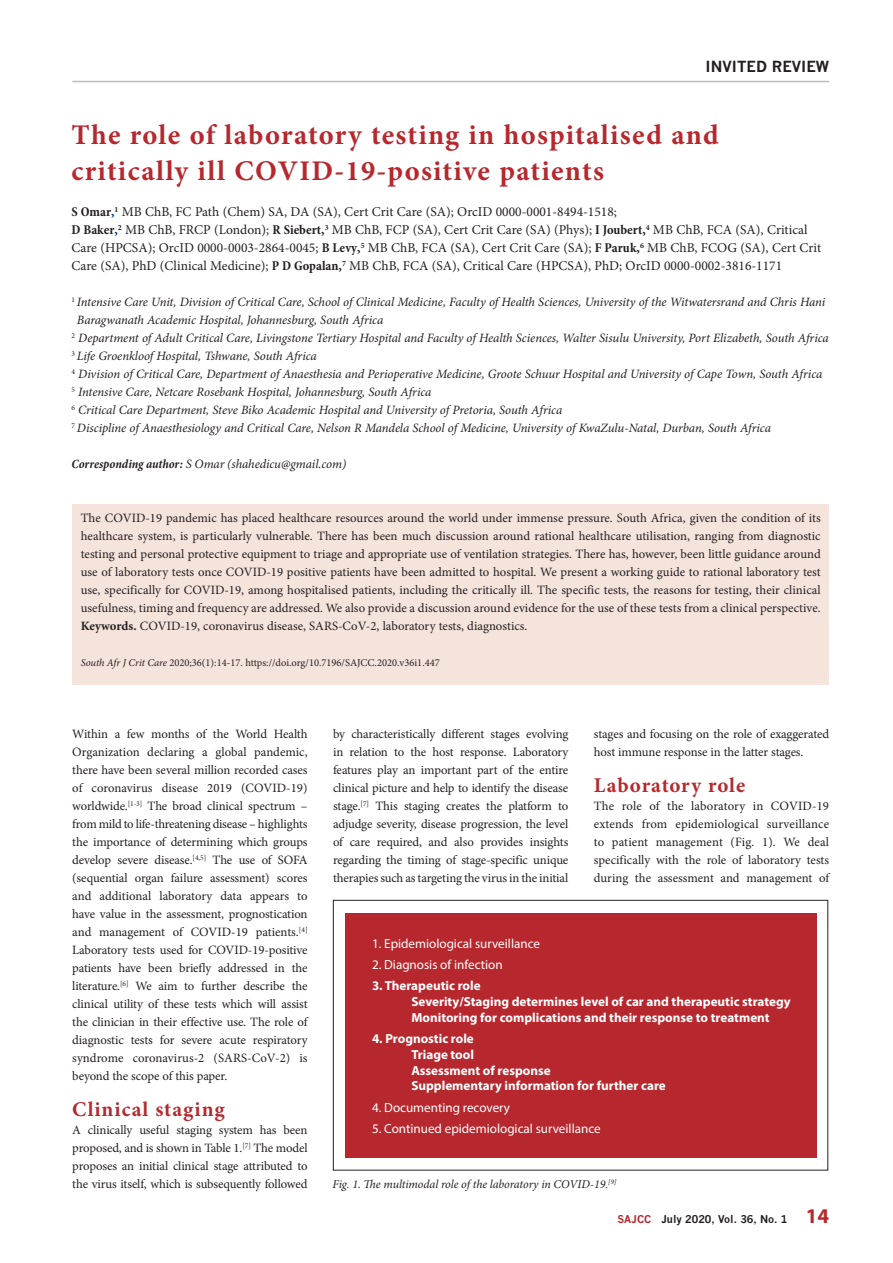
<style>
.page{position:relative;width:893px;height:1263px;background:#fff}
.page>*{position:absolute;margin:0;border:0;box-sizing:border-box;transform-origin:0 0}
.A_HEAD{font:700 28.5px/36px "Minion Pro";letter-spacing:.045em;color:#b7282e}
.B_HEAD{font:700 21px "Minion Pro";letter-spacing:.045em;color:#b7282e}
.t1{font:700 15px "News Gothic";color:#231f20}
.AUTHORS_NAME{font:13.5px/18px "Minion Pro";color:#231f20}
.t2{font:700 13.05px/15.8px "Myriad Pro";color:#fff}
.t3{font:13.05px "Myriad Pro";color:#fff}
.BODY_TEXT_1ST_PARAGR{font:12.75px/18px "Minion Pro";letter-spacing:-.01em;color:#231f20;text-align:justify}
.AUTHORS_DETAILS{font:italic 12.75px/18px "Minion Pro";letter-spacing:-.01em;color:#231f20}
.CORRESPONDING_AUTHOR{font:italic 12.75px "Minion Pro";letter-spacing:-.005em;color:#231f20}
.CAPTIONS{font:italic 12px "Minion Pro";letter-spacing:-.01em;color:#231f20}
.CITELINE{font:10.5px "Minion Pro";color:#231f20}
.t4{font:700 10.5px "News Gothic";color:#231f20}
.s1{font-weight:700;font-stretch:condensed}
.s2{font-weight:700;color:#036}
.s3{font-weight:700}
.s4{font-style:italic}
.s5{color:#b7282e}
.s6{font-family:"Myriad Pro";font-size:21px;color:#b7282e}
</style>
<div class="page">
<hr style="left:72px;top:81px;width:757px;height:1px;background:#bcbdc0">
<div style="left:72px;top:504px;width:757px;height:180px;background:#f5e4dc"></div>
<div style="left:345px;top:913px;width:472px;height:244px;background:#b7282e"></div>
<div style="left:333px;top:900px;width:495px;height:270px;border:1px solid #231f20"></div>
<p class="t1" style="left:706px;top:58px;width:125px">INVITED REVIEW</p>
<h1 class="A_HEAD" style="left:72px;top:117px;width:649px">The role of laboratory testing in hospitalised and critically ill COVID-19-positive patients</h1>
<p class="AUTHORS_NAME" style="left:72px;top:203px;width:751px"><span class="s1">S Omar</span><span class="s2">,</span><sup>1</sup> MB ChB, FC Path (Chem) SA, DA (SA), Cert Crit Care (SA); OrcID 0000-0001-8494-1518;<br><span class="s1">D Baker</span><span class="s2">,</span><sup>2</sup> MB ChB, FRCP (London); <span class="s1">R Siebert</span><span class="s3">,</span><sup>3</sup> MB ChB, FCP (SA), Cert Crit Care (SA) (Phys); <span class="s1">I Joubert</span><span class="s3">,</span><sup>4</sup> MB ChB, FCA (SA), Critical Care (HPCSA); OrcID 0000-0003-2864-0045; <span class="s1">B Levy</span><span class="s3">,</span><sup>5</sup> MB ChB, FCA (SA), Cert Crit Care (SA); <span class="s1">F Paruk</span><span class="s3">,</span><sup>6</sup> MB ChB, FCOG (SA), Cert Crit Care (SA), PhD (Clinical Medicine); <span class="s1">P D Gopalan</span><span class="s3">,</span><sup>7</sup> MB ChB, FCA (SA), Critical Care (HPCSA), PhD; OrcID 0000-0002-3816-1171</p>
<p class="AUTHORS_DETAILS" style="left:77px;top:293px;width:750px;text-indent:-5px"><sup>1</sup> Intensive Care Unit, Division of Critical Care, School of Clinical Medicine, Faculty of Health Sciences, University of the Witwatersrand and Chris Hani<br>Baragwanath Academic Hospital, Johannesburg, South Africa</p>
<p class="AUTHORS_DETAILS" style="left:72px;top:329px;width:759px"><sup>2</sup> Department of Adult Critical Care, Livingstone Tertiary Hospital and Faculty of Health Sciences, Walter Sisulu University, Port Elizabeth, South Africa</p>
<p class="AUTHORS_DETAILS" style="left:72px;top:347px;width:247px"><sup>3</sup> Life Groenkloof Hospital, Tshwane, South Africa</p>
<p class="AUTHORS_DETAILS" style="left:72px;top:365px;width:752px"><sup>4</sup> Division of Critical Care, Department of Anaesthesia and Perioperative Medicine, Groote Schuur Hospital and University of Cape Town, South Africa</p>
<p class="AUTHORS_DETAILS" style="left:72px;top:383px;width:361px"><sup>5</sup> Intensive Care, Netcare Rosebank Hospital, Johannesburg, South Africa</p>
<p class="AUTHORS_DETAILS" style="left:72px;top:401px;width:492px"><sup>6</sup> Critical Care Department, Steve Biko Academic Hospital and University of Pretoria, South Africa</p>
<p class="AUTHORS_DETAILS" style="left:72px;top:419px;width:701px"><sup>7</sup> Discipline of Anaesthesiology and Critical Care, Nelson R Mandela School of Medicine, University of KwaZulu-Natal, Durban, South Africa</p>
<p class="CORRESPONDING_AUTHOR" style="left:72px;top:455px;width:276px"><span class="s1">Corresponding author:</span> S Omar (shahedicu@gmail.com)</p>
<p class="BODY_TEXT_1ST_PARAGR" style="left:81px;top:509px;width:741px">The COVID-19 pandemic has placed healthcare resources around the world under immense pressure. South Africa, given the condition of its healthcare system, is particularly vulnerable. There has been much discussion around rational healthcare utilisation, ranging from diagnostic testing and personal protective equipment to triage and appropriate use of ventilation strategies. There has, however, been little guidance around use of laboratory tests once COVID-19 positive patients have been admitted to hospital. We present a working guide to rational laboratory test use, specifically for COVID-19, among hospitalised patients, including the critically ill. The specific tests, the reasons for testing, their clinical usefulness, timing and frequency are addressed. We also provide a discussion around evidence for the use of these tests from a clinical perspective.<br><span class="s3">Keywords.</span> COVID-19, coronavirus disease, SARS-CoV-2, laboratory tests, diagnostics.</p>
<p class="CITELINE" style="left:81px;top:656px;width:361px"><span class="s4">South Afr J Crit Care</span> 2020;36(1):14-17. https://doi.org/10.7196/SAJCC.2020.v36i1.447</p>
<p class="BODY_TEXT_1ST_PARAGR" style="left:72px;top:725px;width:237px">Within a few months of the World Health Organization declaring a global pandemic, there have been several million recorded cases of coronavirus disease 2019 (COVID-19) worldwide.<sup>[1-3]</sup> The broad clinical spectrum – from mild to life-threatening disease – highlights the importance of determining which groups develop severe disease.<sup>[4,5]</sup> The use of SOFA (sequential organ failure assessment) scores and additional laboratory data appears to have value in the assessment, prognostication and management of COVID-19 patients.<sup>[4] </sup>Laboratory tests used for COVID-19-positive patients have been briefly addressed in the literature.<sup>[6]</sup> We aim to further describe the clinical utility of these tests which will assist the clinician in their effective use. The role of diagnostic tests for severe acute respiratory syndrome coronavirus-2 (SARS-CoV-2) is beyond the scope of this paper.</p>
<h2 class="B_HEAD" style="left:72px;top:1094px;width:154px">Clinical staging</h2>
<p class="BODY_TEXT_1ST_PARAGR" style="left:72px;top:1121px;width:237px">A clinically useful staging system has been proposed, and is shown in Table 1.<sup>[7]</sup> The model proposes an initial clinical stage attributed to the virus itself, which is subsequently followed</p>
<p class="BODY_TEXT_1ST_PARAGR" style="left:333px;top:725px;width:237px">by characteristically different stages evolving in relation to the host response. Laboratory features play an important part of the entire clinical picture and help to identify the disease stage.<sup>[7]</sup> This staging creates the platform to adjudge severity, disease progression, the level of care required, and also provides insights regarding the timing of stage-specific unique therapies such as targeting the virus in the initial</p>
<p class="BODY_TEXT_1ST_PARAGR" style="left:594px;top:725px;width:237px">stages and focusing on the role of exaggerated host immune response in the latter stages.</p>
<h2 class="B_HEAD" style="left:594px;top:770px;width:153px">Laboratory role</h2>
<p class="BODY_TEXT_1ST_PARAGR" style="left:594px;top:797px;width:237px">The role of the laboratory in COVID-19 extends from epidemiological surveillance to patient management (Fig. 1). We deal specifically with the role of laboratory tests during the assessment and management of</p>
<p class="t3" style="left:372px;top:936px;width:170px">1. Epidemiological surveillance</p>
<p class="t3" style="left:372px;top:957px;width:132px">2. Diagnosis of infection</p>
<p class="t2" style="left:411px;top:978px;width:381px;text-indent:-39px">3. Therapeutic role<br>Severity/Staging determines level of car and therapeutic strategy<br>Monitoring for complications and their response to treatment</p>
<p class="t2" style="left:411px;top:1030px;width:256px;text-indent:-39px">4. Prognostic role<br>Triage tool<br>Assessment of response<br>Supplementary information for further care</p>
<p class="t3" style="left:372px;top:1099px;width:140px">4. Documenting recovery</p>
<p class="t3" style="left:372px;top:1120px;width:230px">5. Continued epidemiological surveillance</p>
<p class="CAPTIONS" style="left:333px;top:1176px;width:285px">Fig. 1. The multimodal role of the laboratory in COVID-19.<sup>[9]</sup></p>
<p class="t4" style="left:617px;top:1213px;width:213px"><span class="s5">SAJCC</span> July 2020, Vol. 36, No. 1 <span class="s6">14</span></p>
</div>
